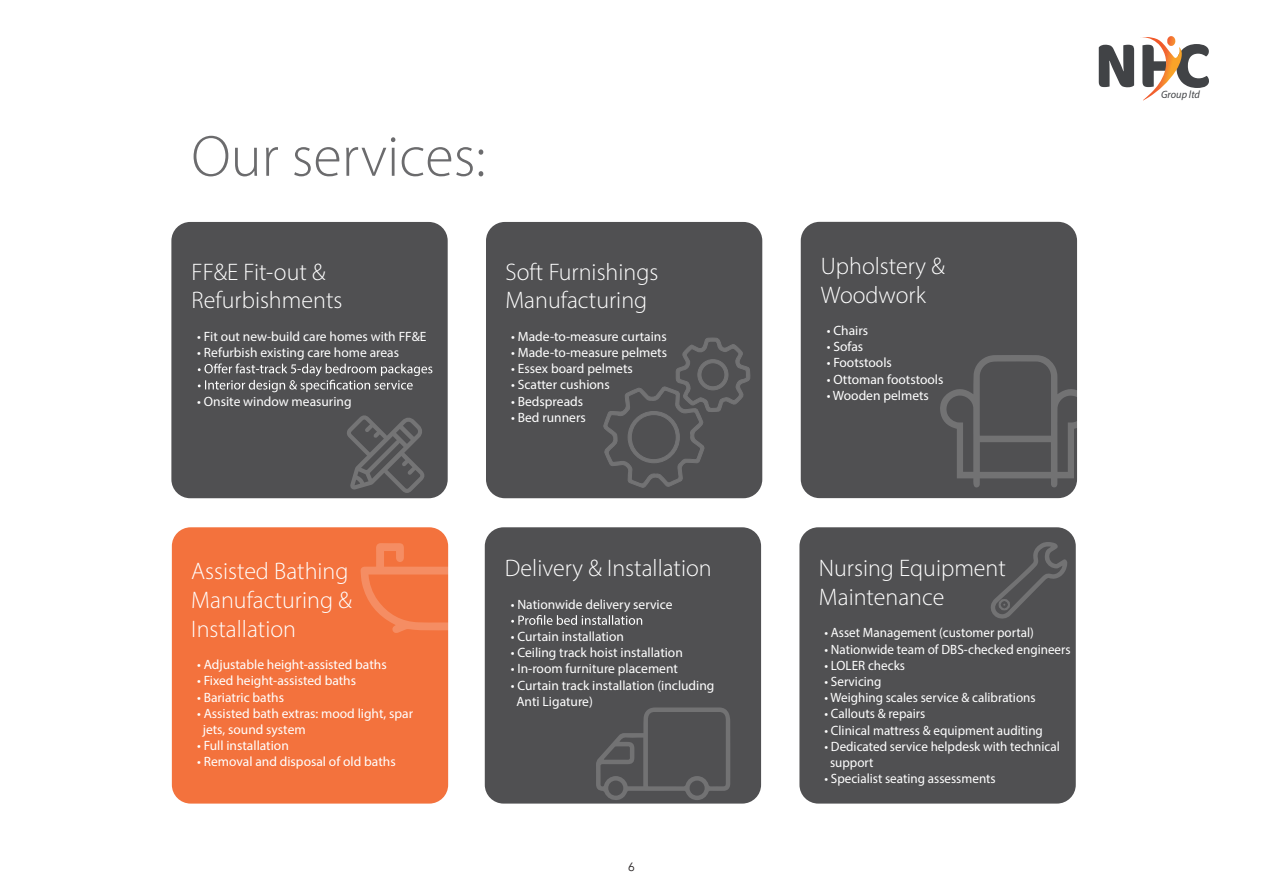
<style>
.page{position:relative;width:1263px;height:893px;background:#fff}
.page>*{position:absolute;margin:0;border:0;box-sizing:border-box;transform-origin:0 0}
.t1{font:300 58.35px "Myriad Pro";color:#6b6b6d}
.t2{font:300 24px/28.8px "Myriad Pro";color:#fff}
.t3{font:13.5px/16.2px "Myriad Pro";color:#fff}
.t4{font:12px "Avenir";color:#231f20}
.t5{font:italic 10.65px "Myriad Pro";color:#414346}
</style>
<div class="page">
<svg style="left:1099px;top:36px;width:110px;height:64px"></svg>
<div style="left:171px;top:222px;width:277px;height:276px;background:#505052;border-radius:19px"></div>
<div style="left:486px;top:222px;width:276px;height:276px;background:#505052;border-radius:19px"></div>
<svg style="left:198px;top:363px;width:234px;height:29px"></svg>
<svg style="left:347px;top:415px;width:78px;height:78px"></svg>
<svg style="left:603px;top:337px;width:148px;height:151px"></svg>
<div style="left:801px;top:222px;width:276px;height:276px;background:#505052;border-radius:19px"></div>
<div style="left:172px;top:527px;width:276px;height:277px;background:#f3723d;border-radius:19px"></div>
<svg style="left:940px;top:355px;width:138px;height:133px"></svg>
<div style="left:485px;top:527px;width:276px;height:277px;background:#505052;border-radius:19px"></div>
<div style="left:799px;top:527px;width:277px;height:277px;background:#505052;border-radius:19px"></div>
<svg style="left:360px;top:543px;width:282px;height:91px"></svg>
<svg style="left:596px;top:707px;width:134px;height:93px"></svg>
<svg style="left:991px;top:542px;width:76px;height:77px"></svg>
<div style="left:998px;top:599px;width:12px;height:11px;border:9px solid #fff;border-radius:50%"></div>
<h1 class="t1" style="left:191px;top:121px;width:296px">Our services:</h1>
<h2 class="t2" style="left:192px;top:257px;width:152px">FF&amp;E Fit-out &amp;<br>Refurbishments</h2>
<p class="t3" style="left:197px;top:328px;width:231px">• Fit out new-build care homes with FF&amp;E</p>
<p class="t3" style="left:197px;top:344px;width:203px">• Refurbish existing care home areas</p>
<p class="t3" style="left:197px;top:393px;width:156px">• Onsite window measuring</p>
<h2 class="t2" style="left:505px;top:257px;width:154px">Soft Furnishings<br>Manufacturing</h2>
<p class="t3" style="left:511px;top:328px;width:157px">• Made-to-measure curtains</p>
<p class="t3" style="left:511px;top:344px;width:157px">• Made-to-measure pelmets</p>
<p class="t3" style="left:511px;top:360px;width:123px">• Essex board pelmets</p>
<p class="t3" style="left:511px;top:377px;width:100px">• Scatter cushions</p>
<p class="t3" style="left:511px;top:393px;width:73px">• Bedspreads</p>
<p class="t3" style="left:511px;top:409px;width:76px">• Bed runners</p>
<h2 class="t2" style="left:191px;top:556px;width:162px">Assisted Bathing<br>Manufacturing &amp;<br>Installation</h2>
<p class="t3" style="left:197px;top:656px;width:191px">• Adjustable height-assisted baths</p>
<p class="t3" style="left:197px;top:672px;width:161px">• Fixed height-assisted baths</p>
<p class="t3" style="left:197px;top:689px;width:89px">• Bariatric baths</p>
<p class="t3" style="left:203px;top:705px;width:212px;text-indent:-6px">• Assisted bath extras: mood light, spar jets, sound system</p>
<p class="t3" style="left:197px;top:737px;width:93px">• Full installation</p>
<p class="t3" style="left:197px;top:753px;width:200px">• Removal and disposal of old baths</p>
<h2 class="t2" style="left:505px;top:553px;width:208px">Delivery &amp; Installation</h2>
<p class="t3" style="left:511px;top:596px;width:163px">• Nationwide delivery service</p>
<p class="t3" style="left:511px;top:628px;width:115px">• Curtain installation</p>
<p class="t3" style="left:511px;top:644px;width:174px">• Ceiling track hoist installation</p>
<p class="t3" style="left:511px;top:660px;width:169px">• In-room furniture placement</p>
<p class="t3" style="left:516px;top:677px;width:200px;text-indent:-6px">• Curtain track installation (including<br>Anti Ligature)</p>
<p class="t4" style="left:628px;top:860px;width:8px">6</p>
<h2 class="t2" style="left:821px;top:251px;width:125px">Upholstery &amp;<br>Woodwork</h2>
<p class="t3" style="left:827px;top:322px;width:43px">• Chairs</p>
<p class="t3" style="left:827px;top:338px;width:38px">• Sofas</p>
<p class="t3" style="left:827px;top:354px;width:67px">• Footstools</p>
<p class="t3" style="left:827px;top:371px;width:118px">• Ottoman footstools</p>
<p class="t3" style="left:827px;top:387px;width:104px">• Wooden pelmets</p>
<h2 class="t2" style="left:819px;top:553px;width:188px">Nursing Equipment<br>Maintenance</h2>
<p class="t3" style="left:824px;top:624px;width:211px">• Asset Management (customer portal)</p>
<p class="t3" style="left:824px;top:641px;width:248px">• Nationwide team of DBS-checked engineers</p>
<p class="t3" style="left:824px;top:657px;width:82px">• LOLER checks</p>
<p class="t3" style="left:824px;top:673px;width:59px">• Servicing</p>
<p class="t3" style="left:824px;top:689px;width:213px">• Weighing scales service &amp; calibrations</p>
<p class="t3" style="left:824px;top:705px;width:102px">• Callouts &amp; repairs</p>
<p class="t3" style="left:824px;top:722px;width:220px">• Clinical mattress &amp; equipment auditing</p>
<p class="t3" style="left:830px;top:738px;width:231px;text-indent:-6px">• Dedicated service helpdesk with technical support</p>
<p class="t3" style="left:824px;top:770px;width:173px">• Specialist seating assessments</p>
<p class="t5" style="left:1161px;top:88px;width:40px">Group ltd</p>
</div>
